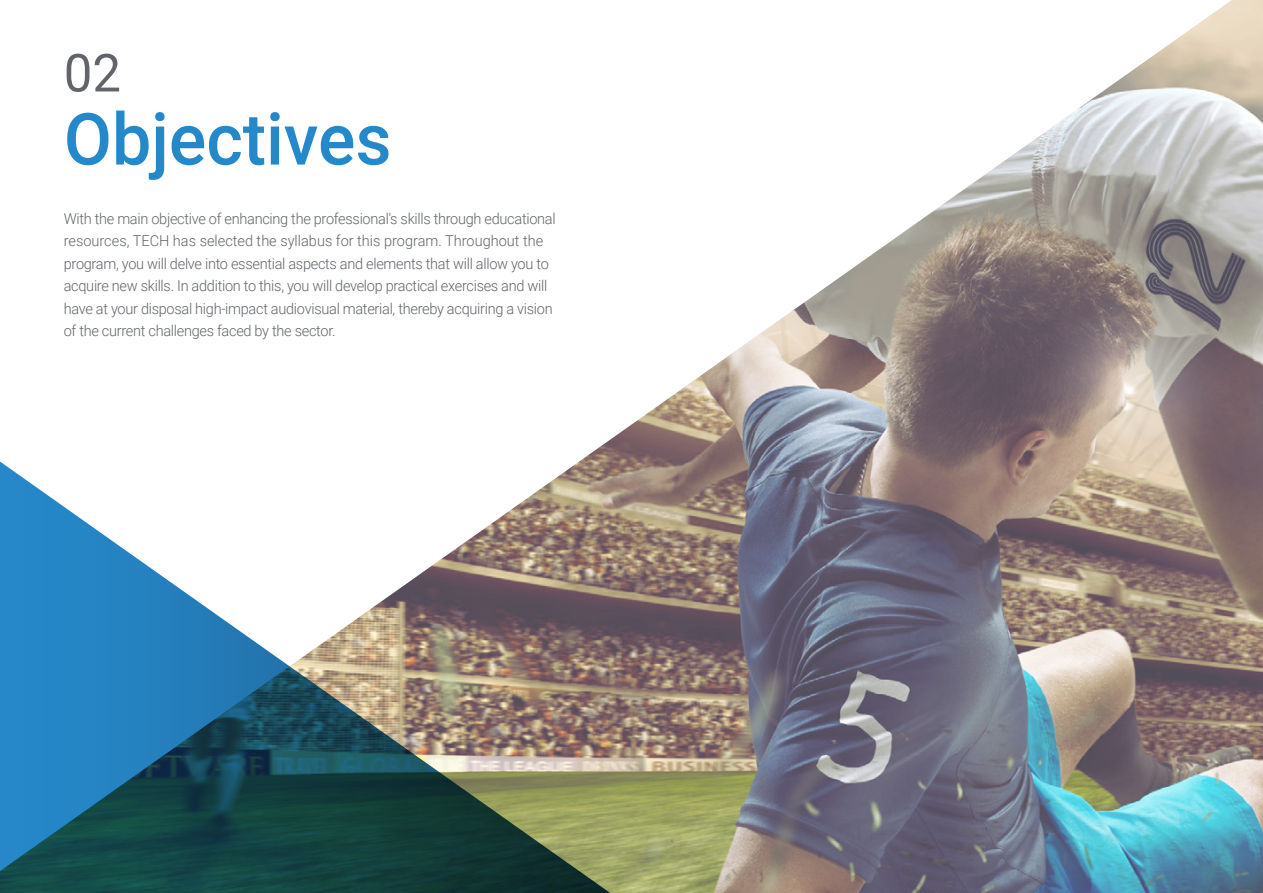
<style>
.page{position:relative;width:1263px;height:893px;background:#fff}
.page>*{position:absolute;margin:0;border:0;box-sizing:border-box;transform-origin:0 0}
.t1{font:500 72px "Roboto";color:#2488c9}
.t2{font:52.5px "Roboto";color:#61646a}
.t3{font:300 15px/22.5px "Roboto";letter-spacing:-.02em;color:#61646a}
</style>
<div class="page">
<img style="left:601px;top:0;width:662px;height:893px">
<svg style="left:0;top:446px;width:640px;height:447px"></svg>
<h2 class="t2" style="left:64px;top:36px;width:59px">02</h2>
<h1 class="t1" style="left:64px;top:89px;width:329px">Objectives</h1>
<p class="t3" style="left:64px;top:207px;width:493px">With the main objective of enhancing the professional's skills through educational resources, TECH has selected the syllabus for this program. Throughout the program, you will delve into essential aspects and elements that will allow you to acquire new skills. In addition to this, you will develop practical exercises and will have at your disposal high-impact audiovisual material, thereby acquiring a vision of the current challenges faced by the sector.</p>
</div>
